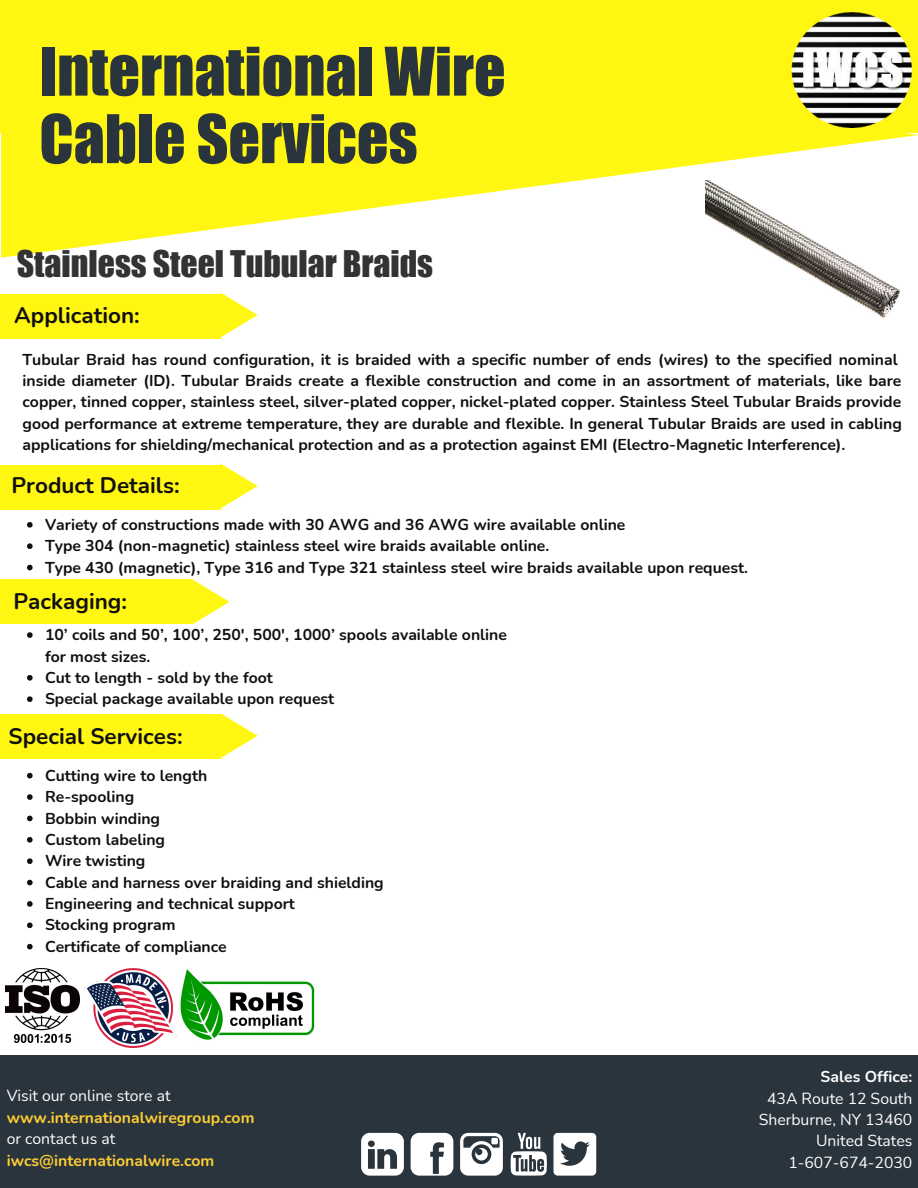
<style>
.page{position:relative;width:918px;height:1188px;background:#fff}
.page>*{position:absolute;margin:0;border:0;box-sizing:border-box;transform-origin:0 0}
.t1{font:61.8px/67.5px "Impact";color:#2a343d}
.t2{font:33.75px "Impact";color:#333}
.t3{font:700 22.5px "Nunito";color:#100f0f}
.t4{font:700 15.75px/21.3px "Nunito";color:#100f0f}
.t5{font:15.75px/21.3px "Nunito";color:#fff;text-align:right}
.t6{font:700 15.75px "Nunito";color:#ffce33}
.t7{font:700 15.75px "Nunito";color:#fff}
</style>
<div class="page">
<div style="left:0;top:294px;width:221px;height:45px;background:#fff712"></div>
<svg style="left:220px;top:292px;width:38px;height:45px"></svg>
<div style="left:0;top:465px;width:221px;height:45px;background:#fff712"></div>
<svg style="left:220px;top:464px;width:38px;height:44px"></svg>
<div style="left:0;top:579px;width:192px;height:45px;background:#fff712"></div>
<svg style="left:192px;top:579px;width:38px;height:45px"></svg>
<svg style="left:1px;top:133px;width:917px;height:125px;fill:#fff712"></svg>
<div style="left:0;top:0;width:918px;height:133px;background:#fff712"></div>
<div style="left:0;top:1055px;width:918px;height:133px;background:#2a343d"></div>
<img style="left:791px;top:12px;width:121px;height:115px">
<svg style="left:361px;top:1133px;width:43px;height:43px"></svg>
<svg style="left:411px;top:1133px;width:42px;height:43px;background:#d9dbdd"></svg>
<svg style="left:554px;top:1133px;width:42px;height:43px"></svg>
<svg style="left:460px;top:1133px;width:43px;height:43px"></svg>
<svg style="left:511px;top:1133px;width:36px;height:43px"></svg>
<svg style="left:27px;top:522px;width:6px;height:6px"></svg>
<svg style="left:27px;top:543px;width:6px;height:6px"></svg>
<svg style="left:27px;top:565px;width:6px;height:5px"></svg>
<svg style="left:27px;top:632px;width:6px;height:6px"></svg>
<svg style="left:27px;top:675px;width:6px;height:6px"></svg>
<svg style="left:27px;top:696px;width:6px;height:6px"></svg>
<div style="left:0;top:714px;width:221px;height:45px;background:#fff712"></div>
<svg style="left:220px;top:713px;width:38px;height:45px"></svg>
<svg style="left:27px;top:773px;width:6px;height:5px"></svg>
<svg style="left:27px;top:794px;width:6px;height:6px"></svg>
<svg style="left:27px;top:816px;width:6px;height:5px"></svg>
<svg style="left:27px;top:837px;width:6px;height:6px"></svg>
<svg style="left:27px;top:858px;width:6px;height:6px"></svg>
<svg style="left:27px;top:880px;width:6px;height:5px"></svg>
<svg style="left:27px;top:901px;width:6px;height:6px"></svg>
<svg style="left:27px;top:922px;width:6px;height:6px"></svg>
<svg style="left:27px;top:944px;width:6px;height:6px"></svg>
<img style="left:84px;top:969px;width:93px;height:78px">
<img style="left:180px;top:969px;width:135px;height:71px">
<img style="left:705px;top:180px;width:203px;height:138px">
<img style="left:6px;top:969px;width:74px;height:74px">
<h1 class="t1" style="left:39px;top:36px;width:468px">International Wire<br>Cable Services</h1>
<h2 class="t2" style="left:17px;top:237px;width:418px">Stainless Steel Tubular Braids</h2>
<h3 class="t3" style="left:14px;top:299px;width:127px">Application:</h3>
<p class="t4" style="left:23px;top:348px;width:881px">Tubular Braid has round configuration, it is braided with a specific number of ends (wires) to the specified nominal inside diameter (ID). Tubular Braids create a flexible construction and come in an assortment of materials, like bare copper, tinned copper, stainless steel, silver-plated copper, nickel-plated copper. Stainless Steel Tubular Braids provide good performance at extreme temperature, they are durable and flexible. In general Tubular Braids are used in cabling applications for shielding/mechanical protection and as a protection against EMI (Electro-Magnetic Interference).</p>
<h3 class="t3" style="left:12px;top:469px;width:170px">Product Details:</h3>
<p class="t4" style="left:45px;top:513px;width:705px">Variety of constructions made with 30 AWG and 36 AWG wire available online<br>Type 304 (non-magnetic) stainless steel wire braids available online.<br>Type 430 (magnetic), Type 316 and Type 321 stainless steel wire braids available upon request.</p>
<h3 class="t3" style="left:14px;top:585px;width:115px">Packaging:</h3>
<p class="t4" style="left:45px;top:623px;width:464px">10’ coils and 50’, 100’, 250', 500', 1000’ spools available online for most sizes.<br>Cut to length - sold by the foot<br>Special package available upon request</p>
<h3 class="t3" style="left:9px;top:720px;width:176px">Special Services:</h3>
<p class="t4" style="left:45px;top:764px;width:340px">Cutting wire to length<br>Re-spooling<br>Bobbin winding<br>Custom labeling<br>Wire twisting<br>Cable and harness over braiding and shielding<br>Engineering and technical support<br>Stocking program<br>Certificate of compliance</p>
<p class="t5" style="left:7px;top:1085px;width:165px">Visit our online store at</p>
<p class="t6" style="left:7px;top:1106px;width:249px">www.internationalwiregroup.com</p>
<p class="t5" style="left:7px;top:1127px;width:110px">or contact us at</p>
<p class="t6" style="left:7px;top:1149px;width:209px">iwcs@internationalwire.com</p>
<p class="t7" style="left:821px;top:1066px;width:93px">Sales Office:</p>
<p class="t5" style="left:759px;top:1087px;width:155px">43A Route 12 South<br>Sherburne, NY 13460<br>United States<br>1-607-674-2030</p>
</div>
